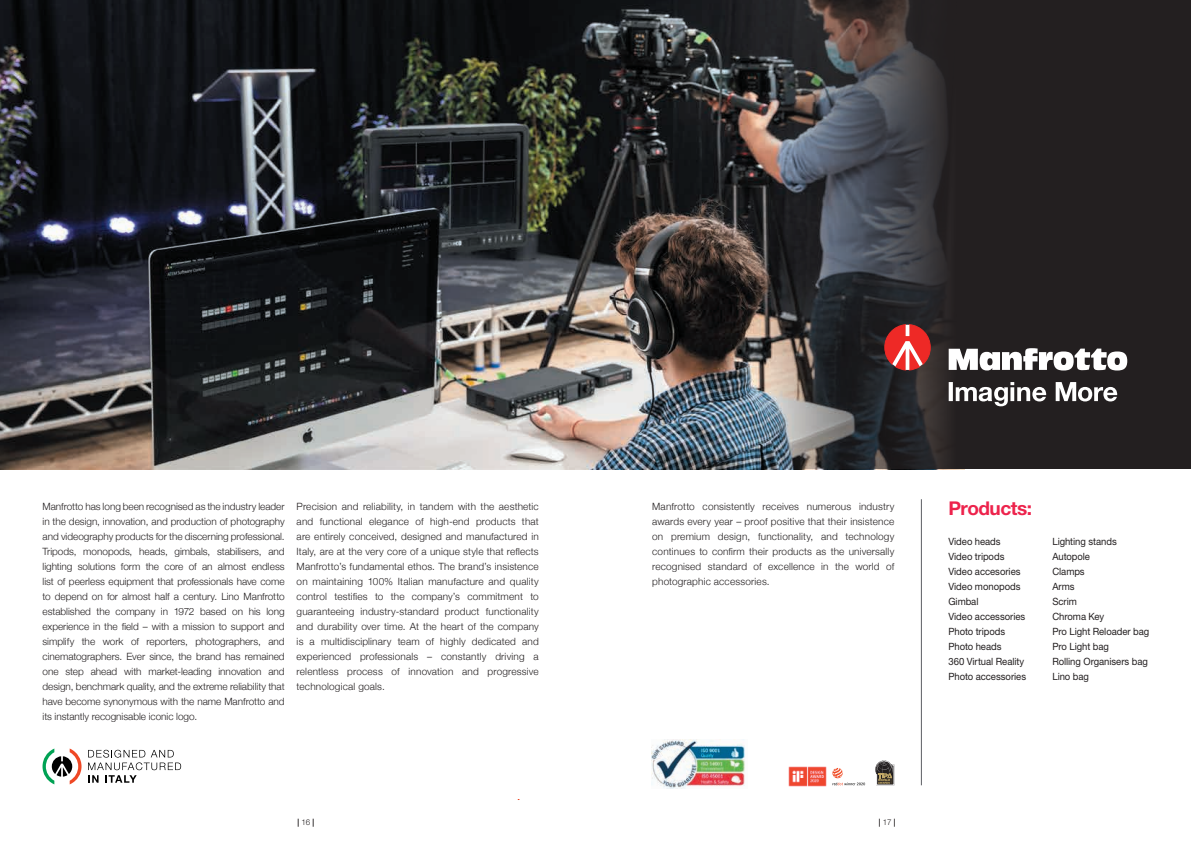
<style>
.page{position:relative;width:1191px;height:842px;background:#fff}
.page>*{position:absolute;margin:0;border:0;box-sizing:border-box;transform-origin:0 0}
.t1{font:700 19px "Helvetica Neue LT Std";letter-spacing:-.025em;color:#ed234c}
.t2{font:300 10px/15px "Helvetica Neue";letter-spacing:.015em;color:#231f20;text-align:justify}
.t3{font:10px/15px "Helvetica Neue LT Std";letter-spacing:-.005em;color:#231f20;scale:.95 1}
.t4{font:700 8px "Helvetica Neue LT Std";color:#231f20}
.s1{font-weight:300}
</style>
<div class="page">
<img style="left:0;top:0;width:709px;height:469px">
<svg style="left:709px;top:0;width:482px;height:469px;background:#333133"></svg>
<svg style="left:884px;top:324px;width:46px;height:46px;background:#c74a48"></svg>
<svg style="left:948px;top:348px;width:179px;height:22px"></svg>
<svg style="left:948px;top:382px;width:169px;height:24px"></svg>
<svg style="left:43px;top:748px;width:39px;height:36px"></svg>
<svg style="left:88px;top:750px;width:93px;height:33px"></svg>
<hr style="left:921px;top:499px;width:1px;height:286px;background:#5c5f64">
<img style="left:789px;top:767px;width:38px;height:19px">
<svg style="left:832px;top:783px;width:34px;height:3px"></svg>
<svg style="left:832px;top:768px;width:33px;height:17px"></svg>
<svg style="left:875px;top:761px;width:19px;height:24px"></svg>
<img style="left:652px;top:739px;width:93px;height:50px">
<p class="t2" style="left:43px;top:499px;width:244px">Manfrotto has long been recognised as the industry leader in the design, innovation, and production of photography and videography products for the discerning professional.<br>Tripods, monopods, heads, gimbals, stabilisers, and lighting solutions form the core of an almost endless list of peerless equipment that professionals have come to depend on for almost half a century. Lino Manfrotto established the company in 1972 based on his long experience in the field – with a mission to support and simplify the work of reporters, photographers, and cinematographers. Ever since, the brand has remained one step ahead with market-leading innovation and design, benchmark quality, and the extreme reliability that have become synonymous with the name Manfrotto and its instantly recognisable iconic logo.</p>
<p class="t2" style="left:297px;top:499px;width:244px">Precision and reliability, in tandem with the aesthetic and functional elegance of high-end products that are entirely conceived, designed and manufactured in Italy, are at the very core of a unique style that reflects Manfrotto’s fundamental ethos. The brand’s insistence on maintaining 100% Italian manufacture and quality control testifies to the company’s commitment to guaranteeing industry-standard product functionality and durability over time. At the heart of the company is a multidisciplinary team of highly dedicated and experienced professionals – constantly driving a relentless process of innovation and progressive technological goals.</p>
<p class="t2" style="left:652px;top:499px;width:244px">Manfrotto consistently receives numerous industry awards every year – proof positive that their insistence on premium design, functionality, and technology continues to confirm their products as the universally recognised standard of excellence in the world of photographic accessories.</p>
<h1 class="t1" style="left:948px;top:497px;width:85px">Products:</h1>
<p class="t3" style="left:948px;top:534px;width:83px">Video heads<br>Video tripods<br>Video accesories<br>Video monopods<br>Gimbal<br>Video accessories<br>Photo tripods<br>Photo heads<br>360 Virtual Reality<br>Photo accessories</p>
<p class="t3" style="left:1052px;top:534px;width:103px">Lighting stands<br>Autopole<br>Clamps<br>Arms<br>Scrim<br>Chroma Key<br>Pro Light Reloader bag<br>Pro Light bag<br>Rolling Organisers bag<br>Lino bag</p>
<p class="t4" style="left:297px;top:817px;width:18px">| <span class="s1">16</span> |</p>
<p class="t4" style="left:878px;top:817px;width:18px">| <span class="s1">17</span> |</p>
</div>
